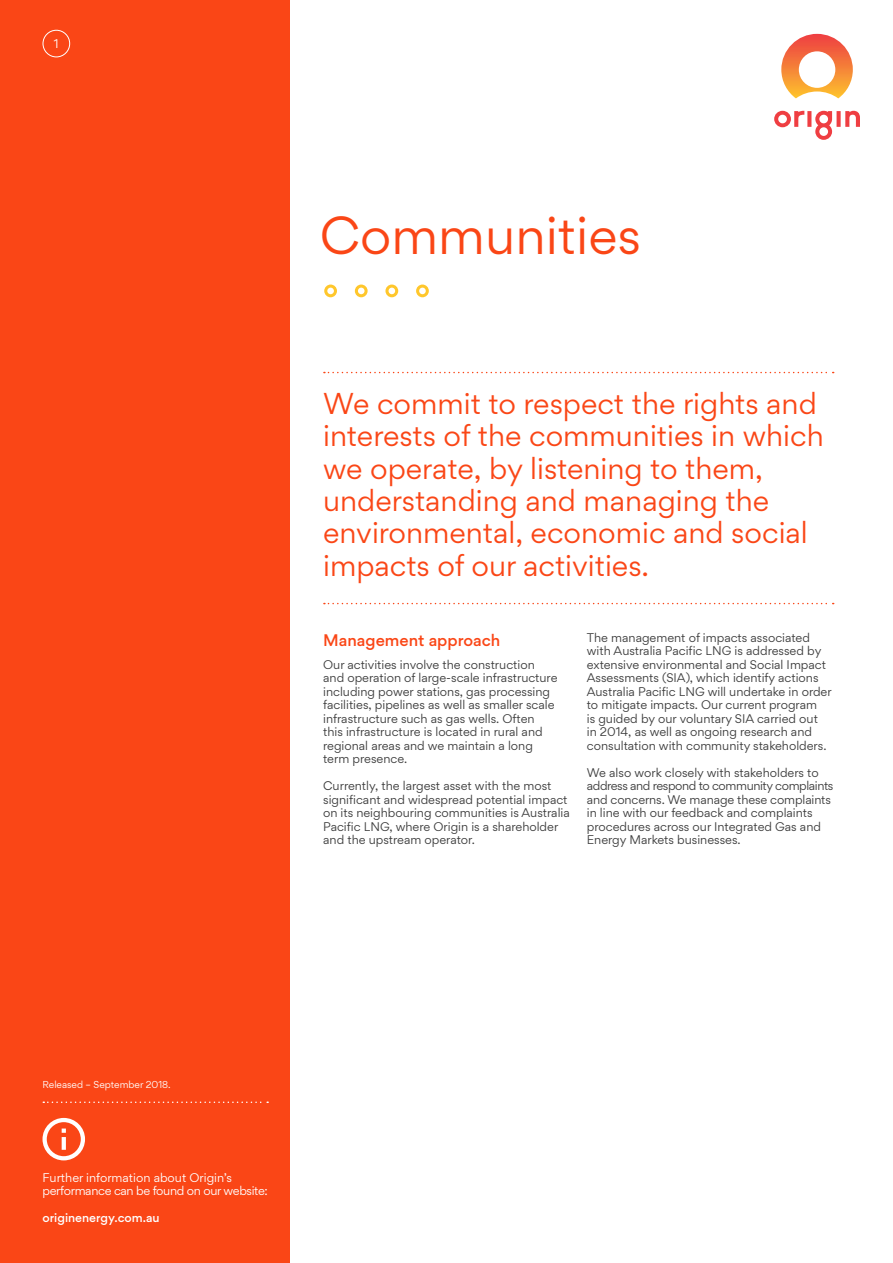
<style>
.page{position:relative;width:893px;height:1263px;background:#fff}
.page>*{position:absolute;margin:0;border:0;box-sizing:border-box;transform-origin:0 0}
.t1{font:48px "Origin Gordita";color:#fa4616}
.t2{font:27px/32.4px "Origin Gordita";color:#fa4616}
.t3{font:500 15px "Origin Gordita";color:#fa4616}
.t4{font:11.25px/13.5px "Origin Gordita";color:#3c3c3c}
.t5{font:11.25px/13.5px "Origin Gordita";letter-spacing:-.03em;color:#fff}
.t6{font:500 11.25px "Origin Gordita";color:#fff}
.t7{font:9px "Origin Gordita";color:#fff}
</style>
<div class="page">
<svg style="left:324px;top:372px;width:510px;height:1px"></svg>
<svg style="left:324px;top:603px;width:510px;height:1px"></svg>
<div style="left:0;top:0;width:289px;height:1263px;background:#fa4616"></div>
<svg style="left:324px;top:285px;width:13px;height:12px"></svg>
<svg style="left:355px;top:285px;width:13px;height:12px"></svg>
<svg style="left:416px;top:285px;width:13px;height:12px"></svg>
<svg style="left:385px;top:285px;width:13px;height:12px"></svg>
<div style="left:43px;top:30px;width:27px;height:27px;border:1px solid #fff;border-radius:50%"></div>
<svg style="left:43px;top:1101px;width:225px;height:2px"></svg>
<svg style="left:43px;top:1118px;width:42px;height:42px"></svg>
<svg style="left:774px;top:111px;width:86px;height:29px"></svg>
<svg style="left:781px;top:34px;width:72px;height:64px"></svg>
<p class="t5" style="left:54px;top:36px;width:6px">1</p>
<h1 class="t1" style="left:320px;top:200px;width:323px">Communities</h1>
<h2 class="t2" style="left:323px;top:386px;width:502px">We commit to respect the rights and interests of the communities in which we operate, by listening to them, understanding and managing the environmental, economic and social impacts of our activities.</h2>
<h3 class="t3" style="left:323px;top:629px;width:179px">Management approach</h3>
<p class="t4" style="left:323px;top:657px;width:236px">Our activities involve the construction and operation of large-scale infrastructure including power stations, gas processing facilities, pipelines as well as smaller scale infrastructure such as gas wells. Often<br>this infrastructure is located in rural and regional areas and we maintain a long term presence.</p>
<p class="t4" style="left:323px;top:779px;width:248px">Currently, the largest asset with the most significant and widespread potential impact on its neighbouring communities is Australia Pacific LNG, where Origin is a shareholder and the upstream operator.</p>
<p class="t4" style="left:587px;top:630px;width:246px">The management of impacts associated with Australia Pacific LNG is addressed by extensive environmental and Social Impact Assessments (SIA), which identify actions Australia Pacific LNG will undertake in order to mitigate impacts. Our current program<br>is guided by our voluntary SIA carried out<br>in 2014, as well as ongoing research and consultation with community stakeholders.</p>
<p class="t4" style="left:587px;top:765px;width:248px">We also work closely with stakeholders to address and respond to community complaints and concerns. We manage these complaints in line with our feedback and complaints procedures across our Integrated Gas and Energy Markets businesses.</p>
<p class="t7" style="left:43px;top:1078px;width:130px">Released – September 2018.</p>
<p class="t5" style="left:43px;top:1170px;width:227px">Further information about Origin’s performance can be found on our website:</p>
<p class="t6" style="left:43px;top:1209px;width:119px">originenergy.com.au</p>
</div>
